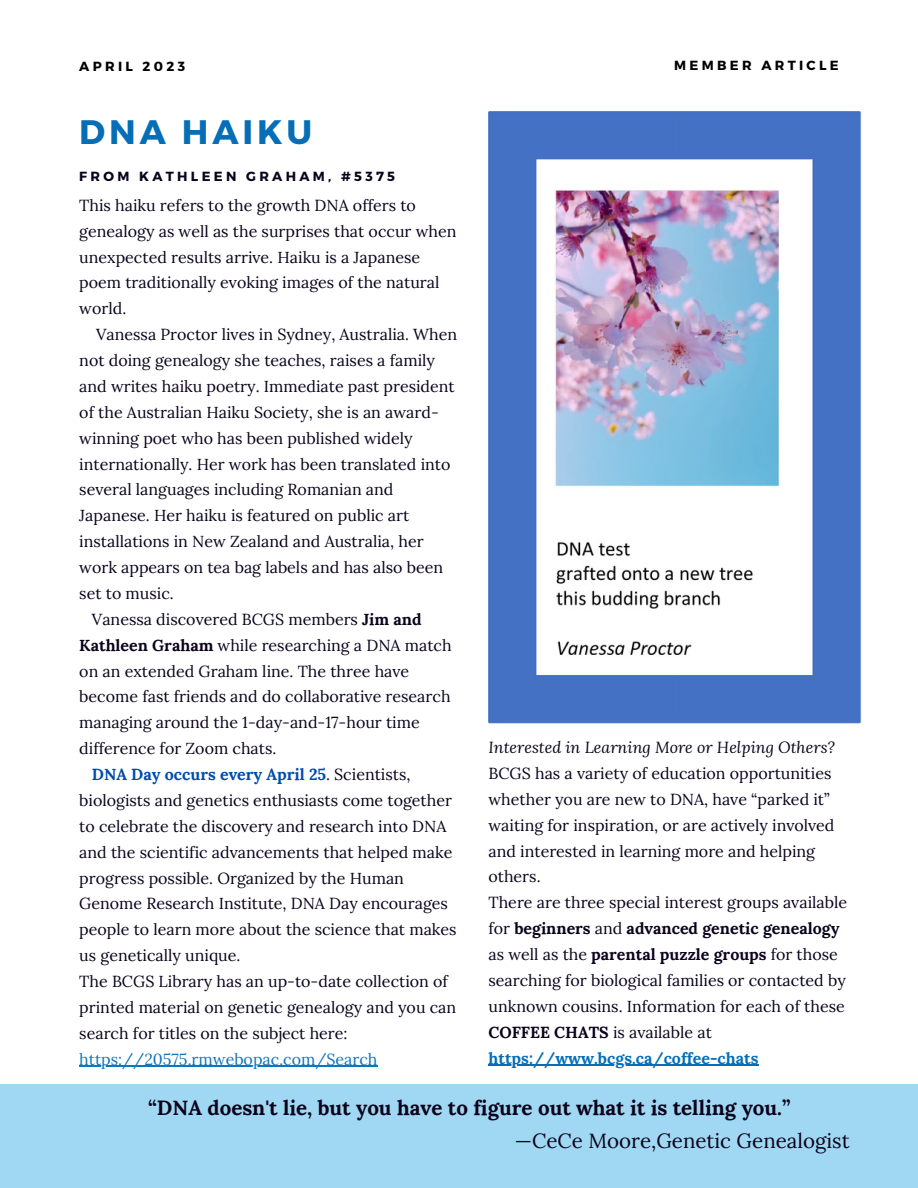
<style>
.page{position:relative;width:918px;height:1188px;background:#fff}
.page>*{position:absolute;margin:0;border:0;box-sizing:border-box;transform-origin:0 0}
.t1{font:700 33.9px "Montserrat";letter-spacing:.115em;color:#056eb7}
.t2{font:700 20.55px "Lora";color:#0b021b}
.t3{font:20.55px "Lora";color:#0b021b}
.t4{font:16.05px/25.8px "Lora";color:#0b021b}
.t5{font:italic 16.05px "Lora";color:#0b021b}
.t6{font:700 16.05px "Lora";color:#004aad}
.t7{font:16.05px "Lora";color:#0f75bc}
.t8{font:700 13.2px "Montserrat";letter-spacing:.25em;color:#0b021b}
.t9{font:700 13.2px "Montserrat";letter-spacing:.25em;color:#000}
.s1{font-weight:700}
.s2{font-weight:400;color:#0b021b}
.s3{font-weight:700;color:#056eb7}
</style>
<div class="page">
<img style="left:488px;top:112px;width:374px;height:612px">
<div style="left:0;top:1084px;width:918px;height:104px;background:#a0d7f2"></div>
<hr style="left:79px;top:1066px;width:298px;height:1px;background:#0f75bc">
<hr style="left:488px;top:1065px;width:80px;height:1px;background:#056eb7">
<hr style="left:568px;top:1065px;width:68px;height:1px;background:#056eb7">
<hr style="left:636px;top:1065px;width:123px;height:1px;background:#056eb7">
<p class="t9" style="left:79px;top:58px;width:107px">APRIL 2023</p>
<p class="t9" style="left:674px;top:57px;width:166px">MEMBER ARTICLE</p>
<h1 class="t1" style="left:79px;top:110px;width:234px">DNA HAIKU</h1>
<p class="t8" style="left:79px;top:168px;width:317px">FROM KATHLEEN GRAHAM, #5375</p>
<p class="t4" style="left:79px;top:192px;width:379px">This haiku refers to the growth DNA offers to genealogy as well as the surprises that occur when unexpected results arrive. Haiku is a Japanese poem traditionally evoking images of the natural world.</p>
<p class="t4" style="left:96px;top:321px;width:363px">Vanessa Proctor lives in Sydney, Australia. When</p>
<p class="t4" style="left:79px;top:347px;width:357px">not doing genealogy she teaches, raises a family</p>
<p class="t4" style="left:79px;top:373px;width:377px">and writes haiku poetry. Immediate past president</p>
<p class="t4" style="left:79px;top:399px;width:361px">of the Australian Haiku Society, she is an award-</p>
<p class="t4" style="left:79px;top:425px;width:335px">winning poet who has been published widely</p>
<p class="t4" style="left:79px;top:451px;width:373px">internationally. Her work has been translated into</p>
<p class="t4" style="left:79px;top:477px;width:316px">several languages including Romanian and</p>
<p class="t4" style="left:79px;top:503px;width:331px">Japanese. Her haiku is featured on public art</p>
<p class="t4" style="left:79px;top:528px;width:346px">installations in New Zealand and Australia, her</p>
<p class="t4" style="left:79px;top:554px;width:365px">work appears on tea bag labels and has also been</p>
<p class="t4" style="left:79px;top:580px;width:96px">set to music.</p>
<p class="t4" style="left:92px;top:606px;width:331px">Vanessa discovered BCGS members <span class="s1">Jim and</span></p>
<p class="t4" style="left:79px;top:632px;width:374px"><span class="s1">Kathleen Graham</span> while researching a DNA match</p>
<p class="t4" style="left:79px;top:658px;width:331px">on an extended Graham line. The three have</p>
<p class="t4" style="left:79px;top:684px;width:373px">become fast friends and do collaborative research</p>
<p class="t4" style="left:79px;top:710px;width:342px">managing around the 1-day-and-17-hour time</p>
<p class="t4" style="left:79px;top:735px;width:199px">difference for Zoom chats.</p>
<p class="t6" style="left:92px;top:764px;width:320px">DNA Day occurs every April 25<span class="s2">. Scientists,</span></p>
<p class="t4" style="left:79px;top:787px;width:374px">biologists and genetics enthusiasts come together</p>
<p class="t4" style="left:79px;top:813px;width:369px">to celebrate the discovery and research into DNA</p>
<p class="t4" style="left:79px;top:839px;width:375px">and the scientific advancements that helped make</p>
<p class="t4" style="left:79px;top:865px;width:326px">progress possible. Organized by the Human</p>
<p class="t4" style="left:79px;top:891px;width:370px">Genome Research Institute, DNA Day encourages</p>
<p class="t4" style="left:79px;top:917px;width:379px">people to learn more about the science that makes</p>
<p class="t4" style="left:79px;top:942px;width:163px">us genetically unique.</p>
<p class="t4" style="left:79px;top:968px;width:370px">The BCGS Library has an up-to-date collection of</p>
<p class="t4" style="left:79px;top:994px;width:378px">printed material on genetic genealogy and you can</p>
<p class="t4" style="left:79px;top:1020px;width:270px">search for titles on the subject here:</p>
<p class="t7" style="left:79px;top:1049px;width:300px">https://20575.rmwebopac.com/Search</p>
<p class="t2" style="left:148px;top:1095px;width:644px">“DNA doesn't lie, but you have to figure out what it is telling you.”</p>
<p class="t3" style="left:515px;top:1127px;width:336px">—CeCe Moore,Genetic Genealogist</p>
<p class="t5" style="left:489px;top:737px;width:348px">Interested in Learning More or Helping Others?</p>
<p class="t4" style="left:488px;top:760px;width:360px">BCGS has a variety of education opportunities whether you are new to DNA, have “parked it” waiting for inspiration, or are actively involved and interested in learning more and helping others.<br>There are three special interest groups available for <span class="s1">beginners</span> and <span class="s1">advanced genetic genealogy </span>as well as the <span class="s1">parental puzzle groups</span> for those searching for biological families or contacted by unknown cousins. Information for each of these <span class="s1">COFFEE CHATS</span> is available at <span class="s3">https://www.bcgs.ca/coffee-chats</span></p>
</div>
